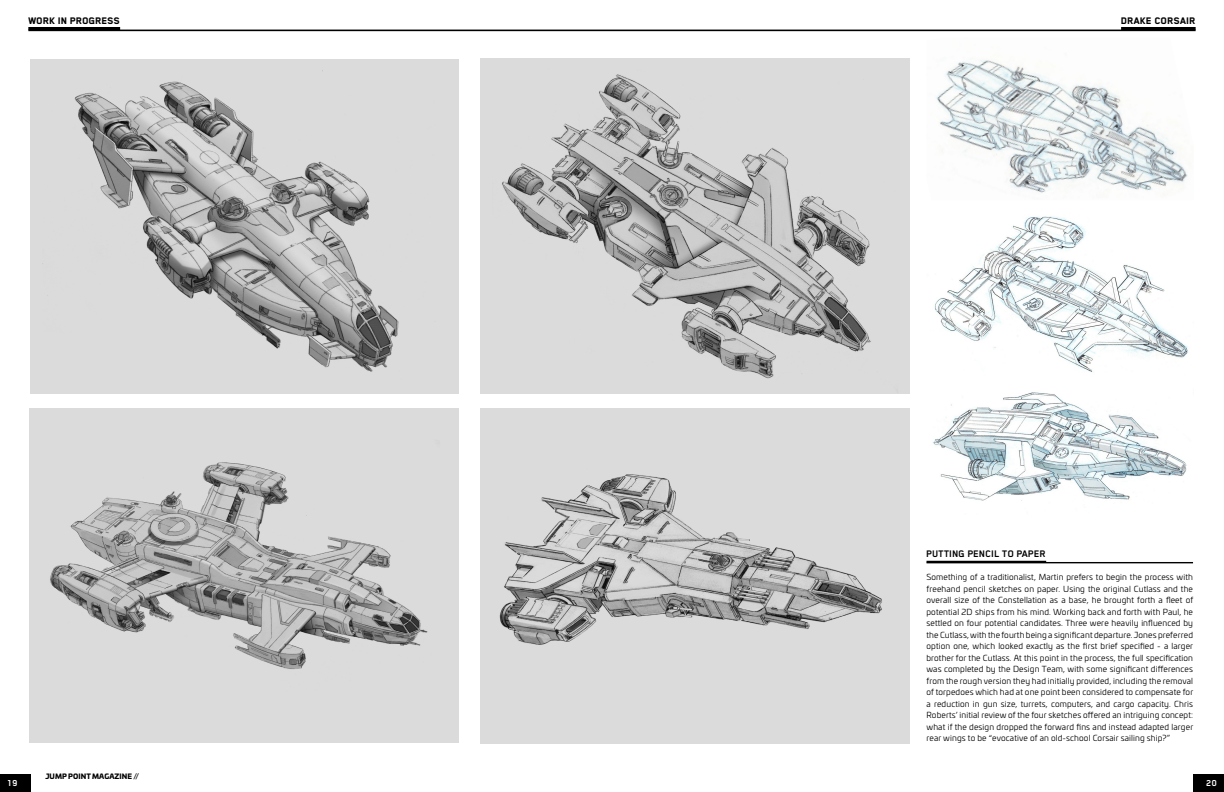
<style>
.page{position:relative;width:1224px;height:792px;background:#fff}
.page>*{position:absolute;margin:0;border:0;box-sizing:border-box;transform-origin:0 0}
.t1{font:800 11px "Blender Pro";letter-spacing:.01em;color:#000}
.t2{font:700 11px "Blender Pro";color:#000}
.t3{font:700 10px "Blender Pro";color:#fff}
.t4{font:8.2px/11.5px "Univia Pro";letter-spacing:.015em;color:#000;text-align:justify}
.t5{font:900 7px "Univia Pro";letter-spacing:.01em;color:#000}
</style>
<div class="page">
<img style="left:932px;top:392px;width:255px;height:109px">
<img style="left:30px;top:59px;width:429px;height:335px">
<img style="left:29px;top:408px;width:430px;height:335px">
<img style="left:934px;top:216px;width:254px;height:156px">
<img style="left:480px;top:58px;width:429px;height:336px">
<img style="left:936px;top:60px;width:252px;height:133px">
<img style="left:480px;top:408px;width:429px;height:336px">
<hr style="left:927px;top:562px;width:266px;height:1px;background:#000">
<hr style="left:927px;top:561px;width:119px;height:1px;background:#000">
<hr style="left:28px;top:30px;width:584px;height:1px;background:#000">
<hr style="left:28px;top:27px;width:92px;height:3px;background:#000">
<hr style="left:612px;top:30px;width:584px;height:1px;background:#000">
<hr style="left:1121px;top:27px;width:75px;height:3px;background:#000">
<div style="left:0;top:774px;width:31px;height:18px;background:#000"></div>
<div style="left:1193px;top:774px;width:31px;height:18px;background:#000"></div>
<h1 class="t1" style="left:28px;top:15px;width:93px">WORK IN PROGRESS</h1>
<h1 class="t1" style="left:1121px;top:15px;width:76px">DRAKE CORSAIR</h1>
<h1 class="t2" style="left:927px;top:548px;width:121px">PUTTING PENCIL TO PAPER</h1>
<p class="t4" style="left:927px;top:571px;width:268px">Something of a traditionalist, Martin prefers to begin the process with freehand pencil sketches on paper. Using the original Cutlass and the overall size of the Constellation as a base, he brought forth a fleet of potential 2D ships from his mind. Working back and forth with Paul, he settled on four potential candidates. Three were heavily influenced by the Cutlass, with the fourth being a significant departure. Jones preferred option one, which looked exactly as the first brief specified - a larger brother for the Cutlass. At this point in the process, the full specification was completed by the Design Team, with some significant differences from the rough version they had initially provided, including the removal of torpedoes which had at one point been considered to compensate for a reduction in gun size, turrets, computers, and cargo capacity. Chris Roberts’ initial review of the four sketches offered an intriguing concept: what if the design dropped the forward fins and instead adapted larger rear wings to be “evocative of an old-school Corsair sailing ship?”</p>
<p class="t5" style="left:45px;top:771px;width:95px">JUMP POINT MAGAZINE //</p>
<p class="t3" style="left:7px;top:778px;width:12px">19</p>
<p class="t3" style="left:1206px;top:777px;width:12px">20</p>
</div>
